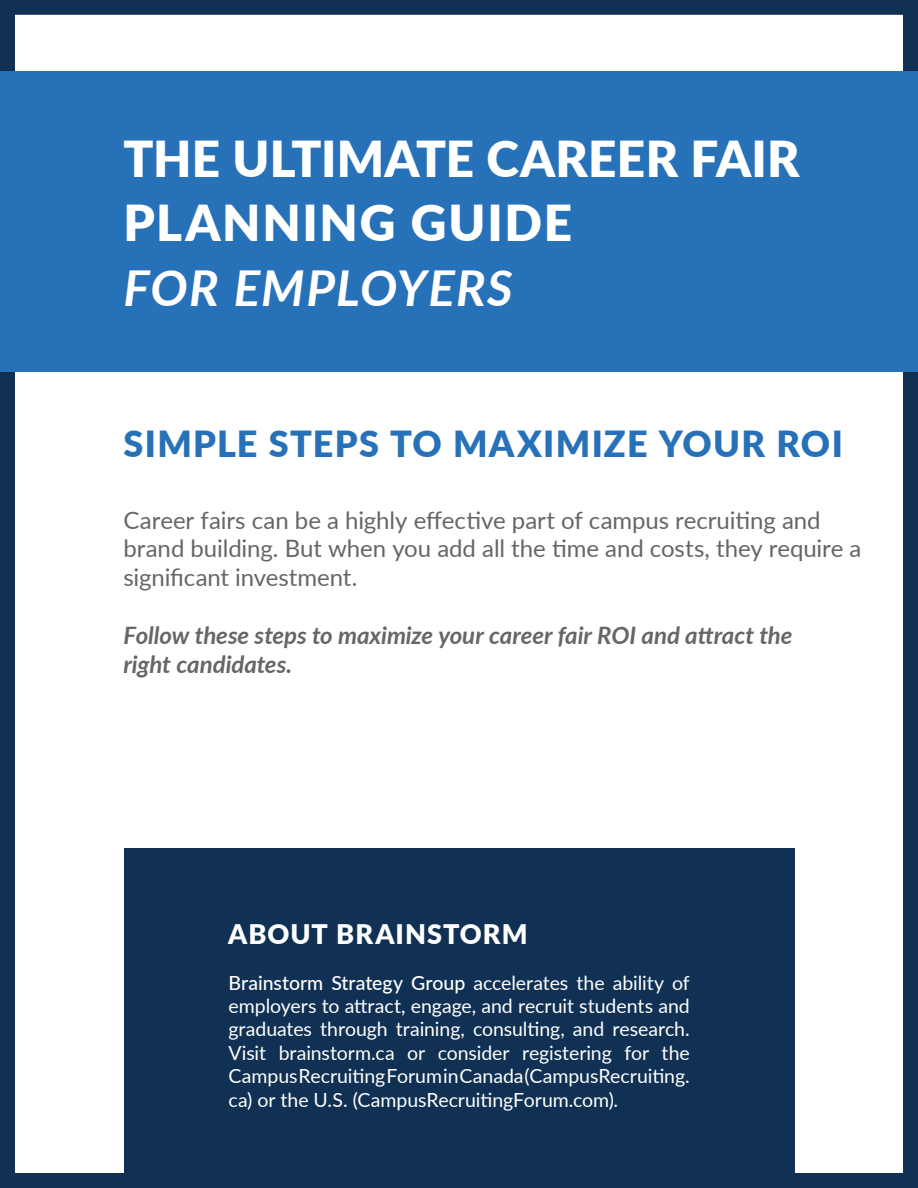
<style>
.page{position:relative;width:918px;height:1188px;background:#fff}
.page>*{position:absolute;margin:0;border:0;box-sizing:border-box;transform-origin:0 0}
.t1{font:900 49.5px "Lato";letter-spacing:.005em;color:#fff}
.t2{font:900 49.5px "Lato";letter-spacing:.035em;color:#fff}
.t3{font:italic 700 49.5px "Lato";letter-spacing:.02em;color:#fff}
.t4{font:900 36px "Lato";letter-spacing:.035em;color:#2771b9}
.t5{font:900 27px "Lato";letter-spacing:.04em;color:#fff}
.t6{font:24px/28.8px "Lato";letter-spacing:-.005em;color:#656666}
.t7{font:italic 700 24px "Lato";letter-spacing:-.005em;color:#656666}
.t8{font:19.5px/23.4px "Lato";letter-spacing:-.005em;color:#fff;text-align:justify}
.s1{font-weight:500}
</style>
<div class="page">
<div style="left:0;top:0;width:918px;height:1188px;border:15px solid #103154"></div>
<div style="left:0;top:72px;width:918px;height:300px;background:#2771b9"></div>
<div style="left:124px;top:848px;width:670px;height:334px;background:#103153"></div>
<p class="t1" style="left:124px;top:121px;width:678px">THE ULTIMATE CAREER FAIR</p>
<p class="t2" style="left:124px;top:186px;width:450px">PLANNING GUIDE</p>
<p class="t3" style="left:124px;top:251px;width:391px">FOR EMPLOYERS</p>
<p class="t4" style="left:124px;top:416px;width:721px">SIMPLE STEPS TO MAXIMIZE YOUR ROI</p>
<p class="t6" style="left:124px;top:504px;width:740px">Career fairs can be a highly effective part of campus recruiting and brand building. But when you add all the time and costs, they require a significant investment.</p>
<p class="t7" style="left:124px;top:617px;width:671px">Follow these steps to maximize your career fair ROI and attract the</p>
<p class="t7" style="left:124px;top:646px;width:170px">right candidates.</p>
<p class="t5" style="left:228px;top:914px;width:301px">ABOUT BRAINSTORM</p>
<p class="t8" style="left:229px;top:970px;width:463px"><span class="s1">Brainstorm Strategy Group</span> accelerates the ability of employers to attract, engage, and recruit students and graduates through training, consulting, and research.<br>Visit brainstorm.ca or consider registering for the Campus Recruiting Forum in Canada (CampusRecruiting. ca) or the U.S. (CampusRecruitingForum.com).</p>
</div>
